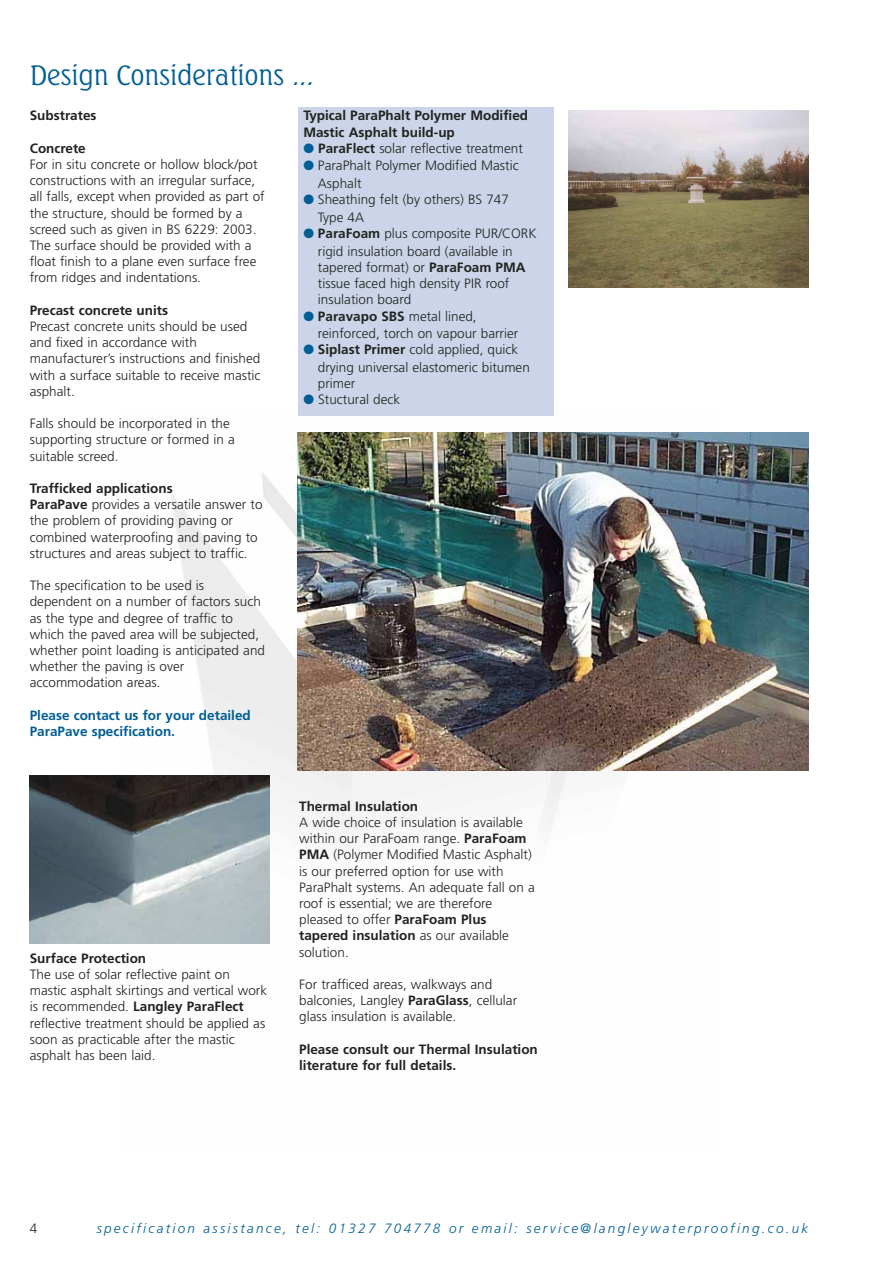
<style>
.page{position:relative;width:893px;height:1263px;background:#fff}
.page>*{position:absolute;margin:0;border:0;box-sizing:border-box;transform-origin:0 0}
.t1{font:300 27px "Seagull BT";color:#005e95}
.t2{font:300 13.5px/16.2px "Frutiger";color:#20231e}
.t3{font:700 13.5px/16.2px "Frutiger";color:#20231e}
.t4{font:italic 300 13.5px "Frutiger";letter-spacing:.165em;color:#005e95}
.t5{font:700 13.5px/16.2px "Frutiger";color:#005e95}
.s1{font-weight:700}
.s2{color:#005e95}
</style>
<div class="page">
<img style="left:122px;top:406px;width:595px;height:426px">
<div style="left:298px;top:107px;width:255px;height:309px;background:#cbd4e8"></div>
<img style="left:30px;top:776px;width:240px;height:168px">
<img style="left:298px;top:432px;width:510px;height:338px">
<img style="left:568px;top:110px;width:240px;height:178px">
<h1 class="t1" style="left:30px;top:63px;width:285px">Design Considerations ...</h1>
<p class="t3" style="left:30px;top:109px;width:68px">Substrates</p>
<p class="t3" style="left:30px;top:141px;width:57px">Concrete</p>
<p class="t2" style="left:30px;top:157px;width:236px">For in situ concrete or hollow block/pot constructions with an irregular surface, all falls, except when provided as part of the structure, should be formed by a screed such as given in BS 6229: 2003.<br>The surface should be provided with a float finish to a plane even surface free from ridges and indentations.</p>
<p class="t3" style="left:30px;top:303px;width:140px">Precast concrete units</p>
<p class="t2" style="left:30px;top:319px;width:232px">Precast concrete units should be used and fixed in accordance with manufacturer’s instructions and finished with a surface suitable to receive mastic asphalt.</p>
<p class="t2" style="left:30px;top:416px;width:206px">Falls should be incorporated in the supporting structure or formed in a suitable screed.</p>
<p class="t2" style="left:30px;top:481px;width:234px"><span class="s1">Trafficked applications<br>ParaPave</span> provides a versatile answer to the problem of providing paving or combined waterproofing and paving to structures and areas subject to traffic.</p>
<p class="t2" style="left:30px;top:578px;width:237px">The specification to be used is dependent on a number of factors such as the type and degree of traffic to which the paved area will be subjected, whether point loading is anticipated and whether the paving is over accommodation areas.</p>
<p class="t5" style="left:30px;top:708px;width:222px">Please contact us for your detailed<br>ParaPave specification.</p>
<p class="t3" style="left:30px;top:951px;width:118px">Surface Protection</p>
<p class="t2" style="left:30px;top:967px;width:239px">The use of solar reflective paint on mastic asphalt skirtings and vertical work is recommended. <span class="s1">Langley ParaFlect </span>reflective treatment should be applied as soon as practicable after the mastic asphalt has been laid.</p>
<p class="t3" style="left:303px;top:109px;width:226px">Typical ParaPhalt Polymer Modified<br>Mastic Asphalt build-up</p>
<p class="t2" style="left:303px;top:141px;width:221px"><span class="s2">●</span> <span class="s1">ParaFlect</span> solar reflective treatment</p>
<p class="t2" style="left:318px;top:158px;width:202px;line-height:17.7px;text-indent:-15px"><span class="s2">●</span> ParaPhalt Polymer Modified Mastic<br>Asphalt</p>
<p class="t2" style="left:318px;top:192px;width:192px;line-height:17.7px;text-indent:-15px"><span class="s2">●</span> Sheathing felt (by others) BS 747<br>Type 4A</p>
<p class="t2" style="left:318px;top:226px;width:220px;line-height:17.7px;text-indent:-15px"><span class="s2">●</span> <span class="s1">ParaFoam</span> plus composite PUR/CORK rigid insulation board (available in</p>
<p class="t2" style="left:318px;top:260px;width:209px">tapered format) or <span class="s1">ParaFoam PMA </span>tissue faced high density PIR roof insulation board</p>
<p class="t2" style="left:318px;top:308px;width:202px;line-height:17.7px;text-indent:-15px"><span class="s2">●</span> <span class="s1">Paravapo SBS</span> metal lined, reinforced, torch on vapour barrier</p>
<p class="t2" style="left:318px;top:342px;width:213px;line-height:17.7px;text-indent:-15px"><span class="s2">●</span> <span class="s1">Siplast Primer</span> cold applied, quick drying universal elastomeric bitumen</p>
<p class="t2" style="left:318px;top:376px;width:39px">primer</p>
<p class="t2" style="left:303px;top:393px;width:98px"><span class="s2">●</span> Stuctural deck</p>
<p class="t3" style="left:299px;top:799px;width:120px">Thermal Insulation</p>
<p class="t2" style="left:299px;top:815px;width:237px">A wide choice of insulation is available within our ParaFoam range. <span class="s1">ParaFoam PMA</span> (Polymer Modified Mastic Asphalt) is our preferred option for use with ParaPhalt systems. An adequate fall on a roof is essential; we are therefore pleased to offer <span class="s1">ParaFoam Plus tapered insulation</span> as our available solution.</p>
<p class="t2" style="left:299px;top:977px;width:219px">For trafficed areas, walkways and balconies, Langley <span class="s1">ParaGlass</span>, cellular glass insulation is available.</p>
<p class="t3" style="left:299px;top:1042px;width:240px">Please consult our Thermal Insulation literature for full details.</p>
<p class="t2" style="left:30px;top:1221px;width:9px">4</p>
<p class="t4" style="left:97px;top:1223px;width:713px">specification assistance, tel: 01327 704778 or email: service@langleywaterproofing.co.uk</p>
</div>
